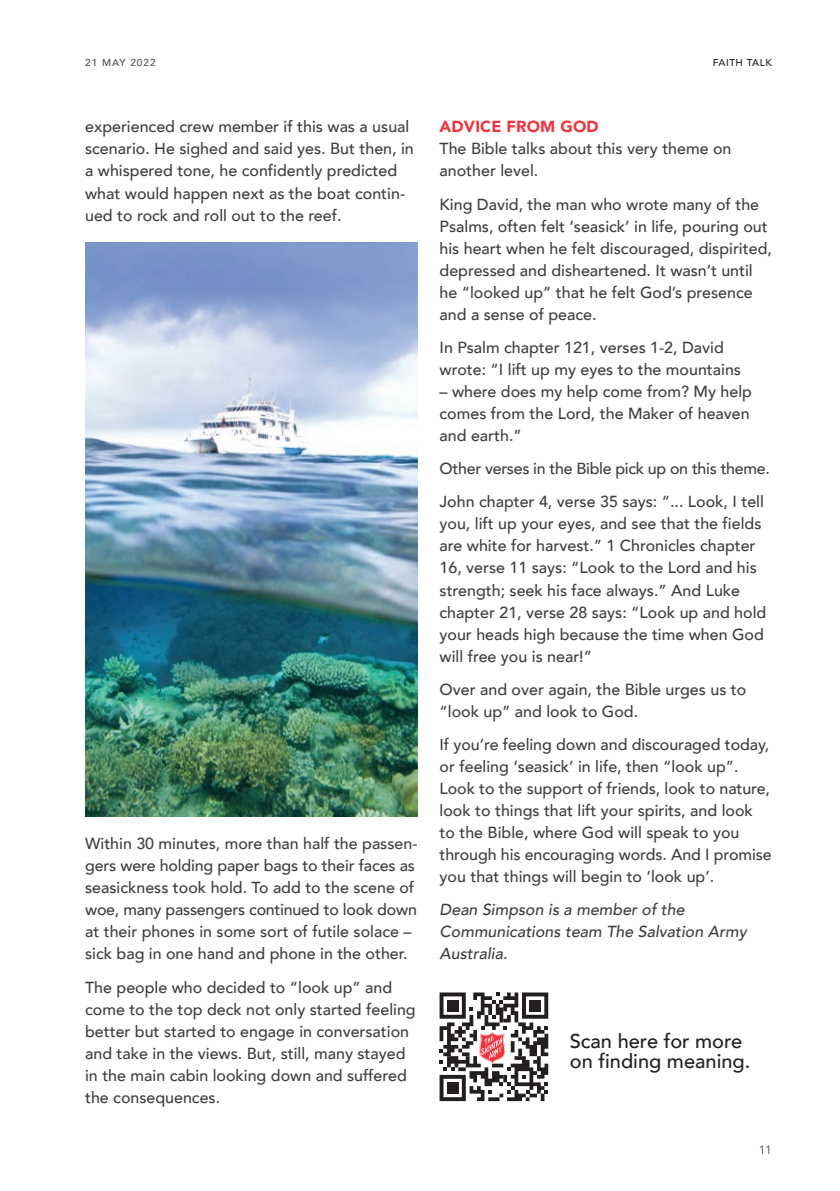
<style>
.page{position:relative;width:840px;height:1191px;background:#fff}
.page>*{position:absolute;margin:0;border:0;box-sizing:border-box;transform-origin:0 0}
.Salvos_Subhead_no_ba{font:500 20px/20px "Avenir";color:#231f20}
.Salvos_Body{font:500 16px/22px "Avenir";color:#3e3e3f}
.Writer_Info_at_the{font:italic 500 16px/22px "Avenir";color:#3e3e3f}
.Salvos_Body-2{font:500 16px "Avenir";letter-spacing:-.02em;color:#3e3e3f}
.Intext_Subhead{font:900 16px "Avenir";letter-spacing:.01em;color:#ee343d}
.t1{font:12px "Avenir";color:#4b4c4d}
.Page_name_-_Right{font:500 10px "Avenir";letter-spacing:.05em;color:#231f20}
.t2{font:500 10px "Avenir";letter-spacing:.1em;color:#4b4c4d}
</style>
<div class="page">
<svg style="left:439px;top:992px;width:109px;height:109px"></svg>
<div style="left:447px;top:1000px;width:11px;height:11px;background:#231f20"></div>
<div style="left:529px;top:1000px;width:11px;height:11px;background:#231f20"></div>
<div style="left:447px;top:1082px;width:11px;height:11px;background:#231f20"></div>
<img style="left:85px;top:243px;width:332px;height:573px">
<p class="t2" style="left:85px;top:54px;width:72px">21 May 2022</p>
<p class="Salvos_Body" style="left:85px;top:115px;width:330px">experienced crew member if this was a usual scenario. He sighed and said yes. But then, in a whispered tone, he confidently predicted what would happen next as the boat contin&shy;ued to rock and roll out to the reef.</p>
<p class="Salvos_Body" style="left:85px;top:831px;width:333px">Within 30 minutes, more than half the passen&shy;gers were holding paper bags to their faces as seasickness took hold. To add to the scene of woe, many passengers continued to look down at their phones in some sort of futile solace – sick bag in one hand and phone in the other.</p>
<p class="Salvos_Body" style="left:85px;top:975px;width:332px">The people who decided to “look up” and come to the top deck not only started feeling better but started to engage in conversation and take in the views. But, still, many stayed in the main cabin looking down and suffered the consequences.</p>
<p class="Page_name_-_Right" style="left:712px;top:54px;width:60px">FAITH TALK</p>
<p class="Intext_Subhead" style="left:439px;top:113px;width:160px">ADVICE FROM GOD</p>
<p class="Salvos_Body" style="left:439px;top:137px;width:293px">The Bible talks about this very theme on another level.</p>
<p class="Salvos_Body" style="left:439px;top:192px;width:333px">King David, the man who wrote many of the Psalms, often felt ‘seasick’ in life, pouring out his heart when he felt discouraged, dispirited, depressed and disheartened. It wasn’t until he “looked up” that he felt God’s presence and a sense of peace.</p>
<p class="Salvos_Body" style="left:439px;top:335px;width:303px">In Psalm chapter 121, verses 1-2, David wrote: “I lift up my eyes to the mountains</p>
<p class="Salvos_Body" style="left:439px;top:379px;width:314px">– where does my help come from? My help comes from the Lord, the Maker of heaven and earth.”</p>
<p class="Salvos_Body-2" style="left:439px;top:455px;width:331px">Other verses in the Bible pick up on this theme.</p>
<p class="Salvos_Body" style="left:439px;top:490px;width:328px">John chapter 4, verse 35 says: “... Look, I tell you, lift up your eyes, and see that the fields are white for harvest.” 1 Chronicles chapter 16, verse 11 says: “Look to the Lord and his strength; seek his face always.” And Luke chapter 21, verse 28 says: “Look up and hold your heads high because the time when God will free you is near!”</p>
<p class="Salvos_Body" style="left:439px;top:677px;width:308px">Over and over again, the Bible urges us to “look up” and look to God.</p>
<p class="Salvos_Body" style="left:439px;top:732px;width:333px">If you’re feeling down and discouraged today, or feeling ‘seasick’ in life, then “look up”.<br>Look to the support of friends, look to nature, look to things that lift your spirits, and look to the Bible, where God will speak to you through his encouraging words. And I promise you that things will begin to ‘look up’.</p>
<p class="Writer_Info_at_the" style="left:439px;top:899px;width:308px">Dean Simpson is a member of the<br>Communications team The Salvation Army<br>Australia.</p>
<p class="Salvos_Subhead_no_ba" style="left:569px;top:1029px;width:182px">Scan here for more on finding meaning.</p>
<p class="t1" style="left:758px;top:1142px;width:15px">11</p>
</div>
